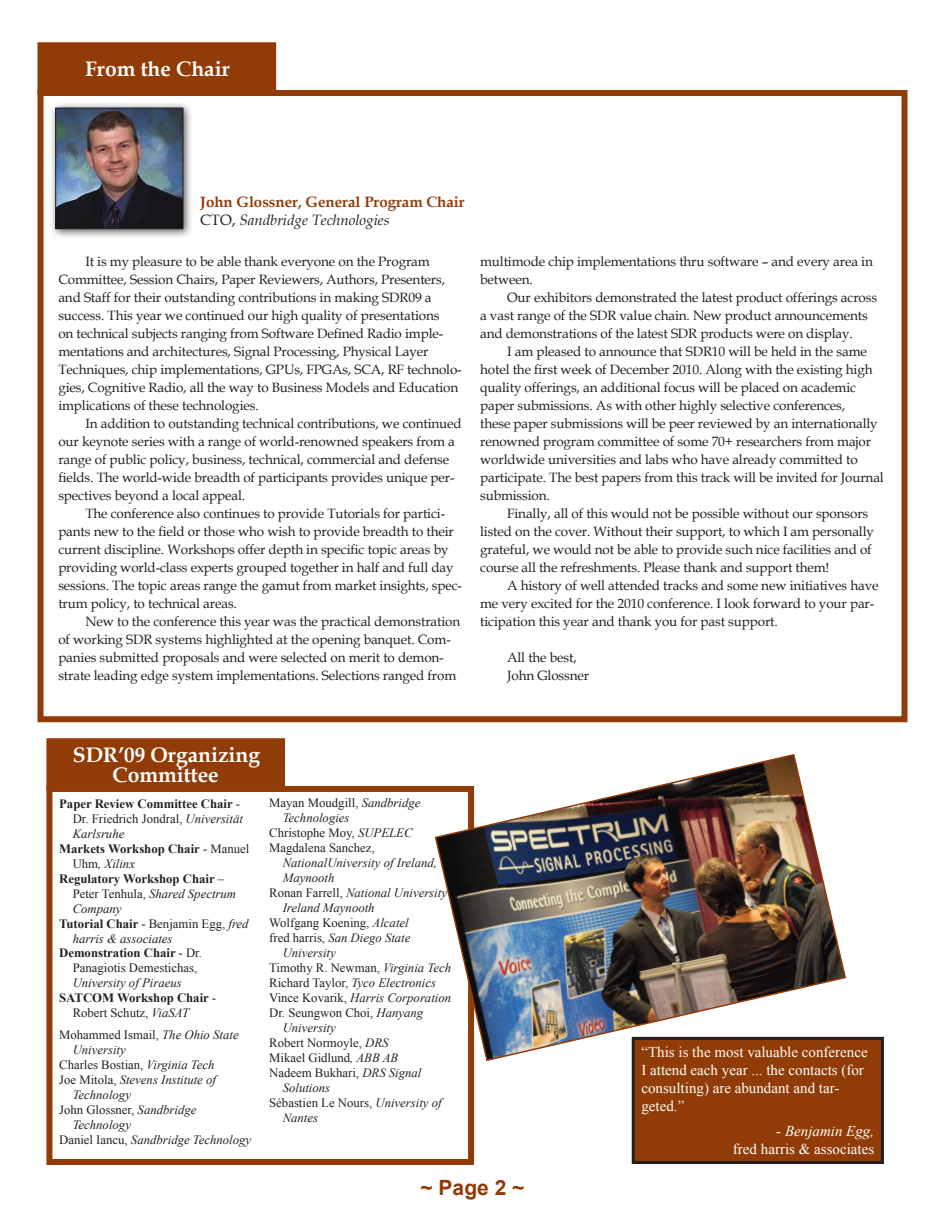
<style>
.page{position:relative;width:945px;height:1215px;background:#fff}
.page>*{position:absolute;margin:0;border:0;box-sizing:border-box;transform-origin:0 0}
.t1{font:700 21px/19.5px "Book Antiqua";color:#fff;text-align:center}
.t2{font:700 21px "Arial";color:#913b06}
.t3{font:15px/18px "Times New Roman";color:#fff}
.t4{font:700 15px/18px "Book Antiqua";color:#913b06}
.t5{font:italic 15px "Times New Roman";color:#fff}
.t6{font:13.5px/18px "Book Antiqua";letter-spacing:-.01em;color:#231f20}
.t7{font:italic 12.75px "Times New Roman";color:#231f20}
.t8{font:12.75px "Times New Roman";color:#231f20}
.t9{font:700 12.75px "Times New Roman";color:#231f20}
.s1{font-weight:400;color:#231f20}
.s2{font-weight:400;font-style:italic;color:#231f20}
.s3{font-weight:400}
.s4{font-style:italic}
.s5{font-weight:400;font-style:italic}
.s6{font-style:normal}
</style>
<div class="page">
<div style="left:38px;top:90px;width:870px;height:632px;border:6px solid #913b06"></div>
<div style="left:40px;top:45px;width:233px;height:47px;background:#913b06"></div>
<div style="left:38px;top:42px;width:238px;height:52px;border:6px solid #913b06"></div>
<div style="left:49px;top:102px;width:144px;height:137px;background:#231f20;opacity:.75"></div>
<img style="left:57px;top:110px;width:124px;height:117px">
<div style="left:55px;top:108px;width:128px;height:121px;border:1px solid #231f20"></div>
<div style="left:46px;top:786px;width:428px;height:379px;border:6px solid #913b06"></div>
<div style="left:49px;top:741px;width:233px;height:46px;background:#913b06"></div>
<div style="left:46px;top:738px;width:239px;height:52px;border:6px solid #913b06"></div>
<img style="left:434px;top:754px;width:413px;height:308px">
<div style="left:633px;top:1038px;width:249px;height:124px;background:#913b06"></div>
<div style="left:632px;top:1037px;width:252px;height:127px;border:3px solid #231f20"></div>
<h1 class="t1" style="left:85px;top:59px;width:146px">From the Chair</h1>
<p class="t4" style="left:200px;top:192px;width:266px">John Glossner, General Program Chair<br><span class="s1">CTO,</span> <span class="s2">Sandbridge Technologies</span></p>
<p class="t6" style="left:58px;top:252px;width:405px;text-indent:27px">It is my pleasure to be able thank everyone on the Program Committee, Session Chairs, Paper Reviewers, Authors, Presenters, and Staff for their outstanding contributions in making SDR09 a success. This year we continued our high quality of presentations<br>on technical subjects ranging from Software Defined Radio imple&shy;mentations and architectures, Signal Processing, Physical Layer Techniques, chip implementations, GPUs, FPGAs, SCA, RF technolo&shy;gies, Cognitive Radio, all the way to Business Models and Education implications of these technologies.</p>
<p class="t6" style="left:58px;top:414px;width:405px;text-indent:27px">In addition to outstanding technical contributions, we continued our keynote series with a range of world-renowned speakers from a range of public policy, business, technical, commercial and defense fields. The world-wide breadth of participants provides unique per&shy;spectives beyond a local appeal.</p>
<p class="t6" style="left:58px;top:504px;width:405px;text-indent:27px">The conference also continues to provide Tutorials for partici&shy;pants new to the field or those who wish to provide breadth to their current discipline. Workshops offer depth in specific topic areas by providing world-class experts grouped together in half and full day sessions. The topic areas range the gamut from market insights, spec&shy;trum policy, to technical areas.</p>
<p class="t6" style="left:58px;top:612px;width:403px;text-indent:27px">New to the conference this year was the practical demonstration of working SDR systems highlighted at the opening banquet. Com&shy;panies submitted proposals and were selected on merit to demon&shy;strate leading edge system implementations. Selections ranged from</p>
<p class="t6" style="left:480px;top:252px;width:394px">multimode chip implementations thru software – and every area in between.</p>
<p class="t6" style="left:480px;top:288px;width:399px;text-indent:27px">Our exhibitors demonstrated the latest product offerings across a vast range of the SDR value chain. New product announcements and demonstrations of the latest SDR products were on display.</p>
<p class="t6" style="left:480px;top:342px;width:405px;text-indent:27px">I am pleased to announce that SDR10 will be held in the same hotel the first week of December 2010. Along with the existing high quality offerings, an additional focus will be placed on academic paper submissions. As with other highly selective conferences,<br>these paper submissions will be peer reviewed by an internationally renowned program committee of some 70+ researchers from major worldwide universities and labs who have already committed to participate. The best papers from this track will be invited for Journal submission.</p>
<p class="t6" style="left:480px;top:504px;width:395px;text-indent:27px">Finally, all of this would not be possible without our sponsors listed on the cover. Without their support, to which I am personally grateful, we would not be able to provide such nice facilities and of course all the refreshments. Please thank and support them!</p>
<p class="t6" style="left:480px;top:576px;width:400px;text-indent:27px">A history of well attended tracks and some new initiatives have me very excited for the 2010 conference. I look forward to your par&shy;ticipation this year and thank you for past support.</p>
<p class="t6" style="left:507px;top:648px;width:84px">All the best,<br>John Glossner</p>
<h1 class="t1" style="left:73px;top:745px;width:189px">SDR’09 Organizing<br>Committee</h1>
<p class="t9" style="left:59px;top:794px;width:183px">Paper Review Committee Chair <span class="s3">-</span></p>
<p class="t8" style="left:73px;top:810px;width:172px">Dr. Friedrich Jondral, <span class="s4">Universität</span></p>
<p class="t7" style="left:73px;top:824px;width:53px">Karlsruhe</p>
<p class="t9" style="left:59px;top:839px;width:192px">Markets Workshop Chair <span class="s5">-</span> <span class="s3">Manuel</span></p>
<p class="t7" style="left:73px;top:854px;width:64px"><span class="s6">Uhm</span>, Xilinx</p>
<p class="t9" style="left:59px;top:869px;width:167px">Regulatory Workshop Chair <span class="s3">–</span></p>
<p class="t7" style="left:73px;top:884px;width:165px"><span class="s6">Peter Tenhula,</span> Shared Spectrum</p>
<p class="t7" style="left:73px;top:899px;width:50px">Company</p>
<p class="t9" style="left:59px;top:914px;width:191px">Tutorial Chair <span class="s3">- Benjamin Egg,</span> <span class="s5">fred</span></p>
<p class="t7" style="left:73px;top:929px;width:101px">harris &amp; associates</p>
<p class="t9" style="left:59px;top:944px;width:144px">Demonstration Chair <span class="s3">- Dr.</span></p>
<p class="t8" style="left:73px;top:960px;width:126px">Panagiotis Demestichas,</p>
<p class="t7" style="left:73px;top:974px;width:111px">University of Piraeus</p>
<p class="t9" style="left:59px;top:989px;width:158px">SATCOM Workshop Chair <span class="s3">-</span></p>
<p class="t8" style="left:73px;top:1005px;width:118px">Robert Schutz, <span class="s4">ViaSAT</span></p>
<p class="t8" style="left:59px;top:1026px;width:181px">Mohammed Ismail, <span class="s4">The Ohio State</span></p>
<p class="t7" style="left:73px;top:1041px;width:55px">University</p>
<p class="t8" style="left:59px;top:1056px;width:157px">Charles Bostian, <span class="s4">Virginia Tech</span></p>
<p class="t7" style="left:59px;top:1071px;width:158px"><span class="s6">Joe Mitola,</span> Stevens Institute of</p>
<p class="t7" style="left:73px;top:1086px;width:60px">Technology</p>
<p class="t8" style="left:59px;top:1101px;width:139px">John Glossner, <span class="s4">Sandbridge</span></p>
<p class="t7" style="left:73px;top:1116px;width:60px">Technology</p>
<p class="t7" style="left:59px;top:1131px;width:194px"><span class="s6">Daniel Iancu,</span> Sandbridge Technology</p>
<p class="t8" style="left:269px;top:795px;width:153px">Mayan Moudgill, <span class="s4">Sandbridge</span></p>
<p class="t7" style="left:283px;top:809px;width:68px">Technologies</p>
<p class="t8" style="left:269px;top:825px;width:145px">Christophe Moy, <span class="s4">SUPELEC</span></p>
<p class="t8" style="left:269px;top:840px;width:107px">Magdalena Sanchez,</p>
<p class="t7" style="left:283px;top:854px;width:156px">NationalUniversity of Ireland,</p>
<p class="t7" style="left:283px;top:869px;width:53px">Maynooth</p>
<p class="t7" style="left:269px;top:884px;width:192px"><span class="s6">Ronan Farrell,</span> National University of</p>
<p class="t7" style="left:283px;top:899px;width:93px">Ireland Maynooth</p>
<p class="t8" style="left:269px;top:915px;width:141px">Wolfgang Koening, <span class="s4">Alcatel</span></p>
<p class="t7" style="left:269px;top:929px;width:143px"><span class="s6">fred harris,</span> San Diego State</p>
<p class="t7" style="left:283px;top:944px;width:55px">University</p>
<p class="t8" style="left:269px;top:960px;width:183px">Timothy R. Newman, <span class="s4">Virginia Tech</span></p>
<p class="t7" style="left:269px;top:974px;width:168px"><span class="s6">Richard Taylor,</span> Tyco Electronics</p>
<p class="t7" style="left:269px;top:989px;width:183px"><span class="s6">Vince Kovarik,</span> Harris Corporation</p>
<p class="t8" style="left:269px;top:1005px;width:156px">Dr. Seungwon Choi, <span class="s4">Hanyang</span></p>
<p class="t7" style="left:283px;top:1019px;width:55px">University</p>
<p class="t8" style="left:269px;top:1034px;width:121px">Robert Normoyle, <span class="s4">DRS</span></p>
<p class="t8" style="left:269px;top:1049px;width:131px">Mikael Gidlund<span class="s4">, ABB AB</span></p>
<p class="t8" style="left:269px;top:1064px;width:154px">Nadeem Bukhari, <span class="s4">DRS Signal</span></p>
<p class="t7" style="left:283px;top:1079px;width:49px">Solutions</p>
<p class="t8" style="left:269px;top:1094px;width:174px">Sébastien Le Nours, <span class="s4">University of</span></p>
<p class="t7" style="left:283px;top:1109px;width:37px">Nantes</p>
<p class="t3" style="left:641px;top:1043px;width:228px">“This is the most valuable conference<br>I attend each year ... the contacts (for consulting) are abundant and tar&shy;geted.”</p>
<p class="t5" style="left:776px;top:1121px;width:99px">- Benjamin Egg,</p>
<p class="t3" style="left:733px;top:1140px;width:143px">fred harris &amp; associates</p>
<h1 class="t2" style="left:421px;top:1174px;width:105px">~ Page 2 ~</h1>
</div>
